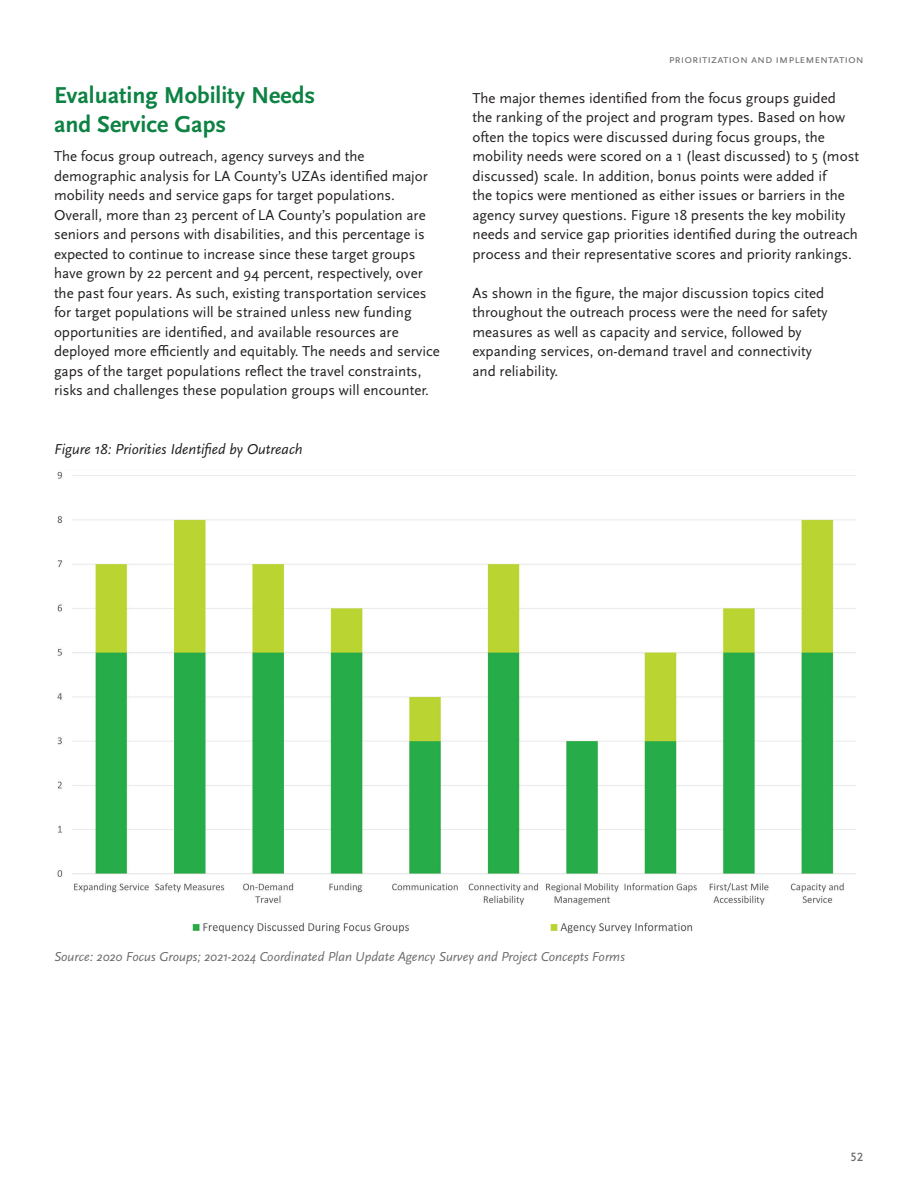
<style>
.page{position:relative;width:918px;height:1188px;background:#fff}
.page>*{position:absolute;margin:0;border:0;box-sizing:border-box;transform-origin:0 0}
.t1{font:700 24px/29.2px "Scala Sans Pro";color:#0d8243}
.t2{font:18px "Scala Sans Pro";color:#6c6d70}
.t3{font:15px/19.5px "Scala Sans Pro";color:#231f20}
.t4{font:italic 15px "Scala Sans Pro";color:#231f20}
.t5{font:italic 13.5px "Scala Sans Pro";color:#6c6d70}
.t6{font:12px "Scala Sans Pro";color:#6c6d70}
</style>
<div class="page">
<img style="left:57px;top:471px;width:799px;height:463px">
<h1 class="t1" style="left:54px;top:81px;width:263px">Evaluating Mobility Needs and Service Gaps</h1>
<p class="t3" style="left:54px;top:147px;width:387px">The focus group outreach, agency surveys and the demographic analysis for LA County’s UZAs identified major mobility needs and service gaps for target populations.<br>Overall, more than 23 percent of LA County’s population are seniors and persons with disabilities, and this percentage is expected to continue to increase since these target groups have grown by 22 percent and 94 percent, respectively, over the past four years. As such, existing transportation services for target populations will be strained unless new funding opportunities are identified, and available resources are deployed more efficiently and equitably. The needs and service gaps of the target populations reflect the travel constraints, risks and challenges these population groups will encounter.</p>
<p class="t4" style="left:54px;top:440px;width:250px">Figure 18: Priorities Identified by Outreach</p>
<p class="t6" style="left:669px;top:52px;width:197px">prioritization and implementation</p>
<p class="t3" style="left:472px;top:88px;width:388px">The major themes identified from the focus groups guided the ranking of the project and program types. Based on how often the topics were discussed during focus groups, the mobility needs were scored on a 1 (least discussed) to 5 (most discussed) scale. In addition, bonus points were added if<br>the topics were mentioned as either issues or barriers in the agency survey questions. Figure 18 presents the key mobility needs and service gap priorities identified during the outreach process and their representative scores and priority rankings.</p>
<p class="t3" style="left:472px;top:283px;width:357px">As shown in the figure, the major discussion topics cited throughout the outreach process were the need for safety measures as well as capacity and service, followed by expanding services, on-demand travel and connectivity and reliability.</p>
<p class="t5" style="left:54px;top:949px;width:572px">Source: 2020 Focus Groups; 2021-2024 Coordinated Plan Update Agency Survey and Project Concepts Forms</p>
<p class="t2" style="left:850px;top:1145px;width:14px">52</p>
</div>
